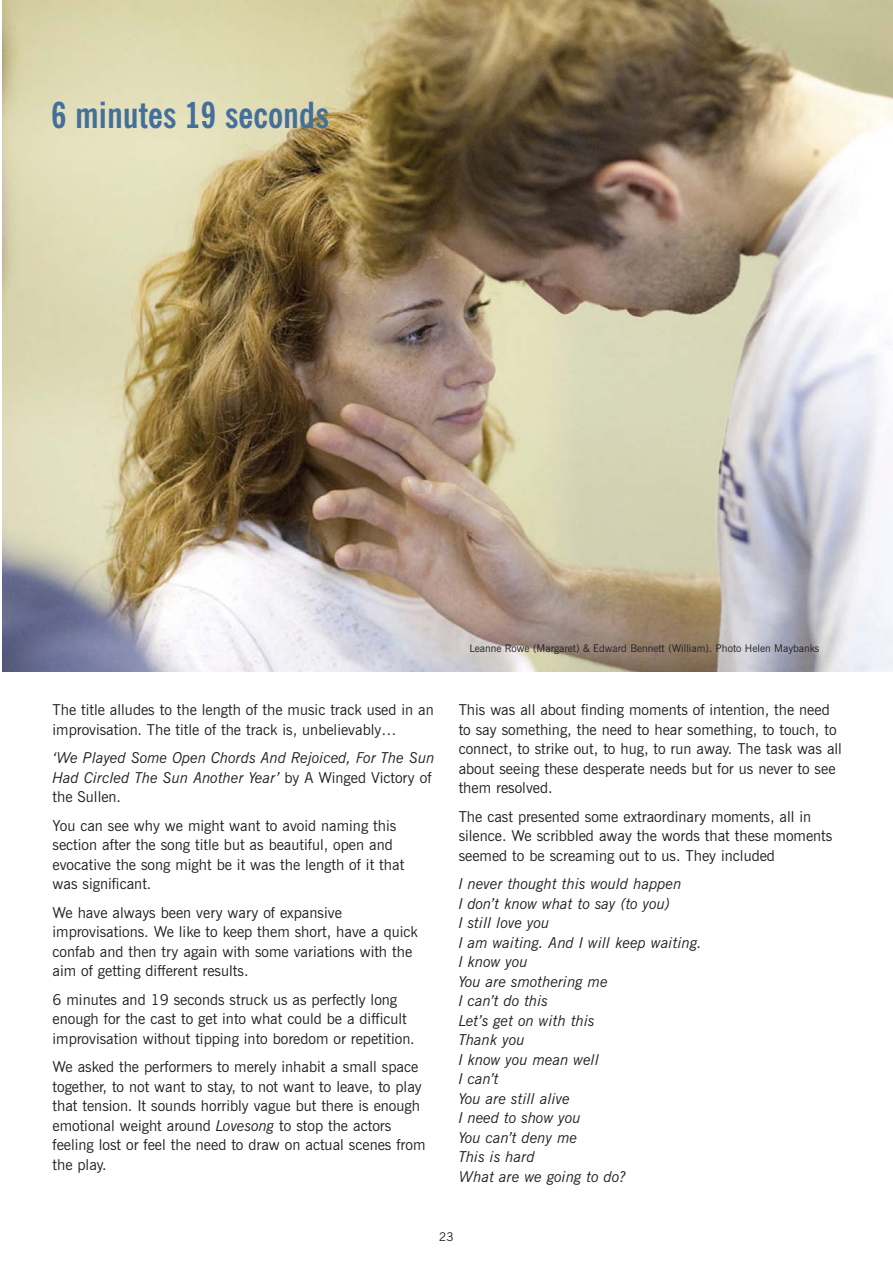
<style>
.page{position:relative;width:893px;height:1263px;background:#fff}
.page>*{position:absolute;margin:0;border:0;box-sizing:border-box;transform-origin:0 0}
.t1{font:700 condensed 36px "News Gothic BT";color:#436f9a}
.t2{font:15px/19.5px "News Gothic BT";color:#231f20}
.t3{font:italic 15px/19.5px "News Gothic BT";color:#231f20}
.t4{font:12px "News Gothic BT";color:#231f20}
.t5{font:10.5px "News Gothic BT";color:#231f20}
.s1{font-style:normal}
.s2{font-style:italic}
</style>
<div class="page">
<img style="left:2px;top:1px;width:890px;height:671px">
<h1 class="t1" style="left:51px;top:102px;width:280px">6 minutes 19 seconds</h1>
<p class="t2" style="left:53px;top:701px;width:383px">The title alludes to the length of the music track used in an improvisation. The title of the track is, unbelievably…</p>
<p class="t3" style="left:53px;top:749px;width:383px">‘We Played Some Open Chords And Rejoiced, For The Sun<br>Had Circled The Sun Another Year’ <span class="s1">by A Winged Victory of the Sullen.</span></p>
<p class="t2" style="left:53px;top:817px;width:353px">You can see why we might want to avoid naming this section after the song title but as beautiful, open and evocative the song might be it was the length of it that was significant.</p>
<p class="t2" style="left:53px;top:904px;width:367px">We have always been very wary of expansive improvisations. We like to keep them short, have a quick confab and then try again with some variations with the aim of getting different results.</p>
<p class="t2" style="left:53px;top:991px;width:364px">6 minutes and 19 seconds struck us as perfectly long enough for the cast to get into what could be a difficult improvisation without tipping into boredom or repetition.</p>
<p class="t2" style="left:53px;top:1058px;width:374px">We asked the performers to merely inhabit a small space together, to not want to stay, to not want to leave, to play that tension. It sounds horribly vague but there is enough emotional weight around <span class="s2">Lovesong</span> to stop the actors feeling lost or feel the need to draw on actual scenes from the play.</p>
<p class="t5" style="left:469px;top:644px;width:352px">Leanne Rowe (Margaret) &amp; Edward Bennett (William). Photo Helen Maybanks</p>
<p class="t2" style="left:459px;top:701px;width:385px">This was all about finding moments of intention, the need to say something, the need to hear something, to touch, to connect, to strike out, to hug, to run away. The task was all about seeing these desperate needs but for us never to see them resolved.</p>
<p class="t2" style="left:459px;top:808px;width:375px">The cast presented some extraordinary moments, all in silence. We scribbled away the words that these moments seemed to be screaming out to us. They included</p>
<p class="t3" style="left:459px;top:875px;width:245px">I never thought this would happen<br>I don’t know what to say (to you)<br>I still love you<br>I am waiting. And I will keep waiting.<br>I know you<br>You are smothering me<br>I can’t do this<br>Let’s get on with this<br>Thank you<br>I know you mean well<br>I can’t<br>You are still alive<br>I need to show you<br>You can’t deny me<br>This is hard<br>What are we going to do?</p>
<p class="t4" style="left:439px;top:1232px;width:16px">23</p>
</div>
